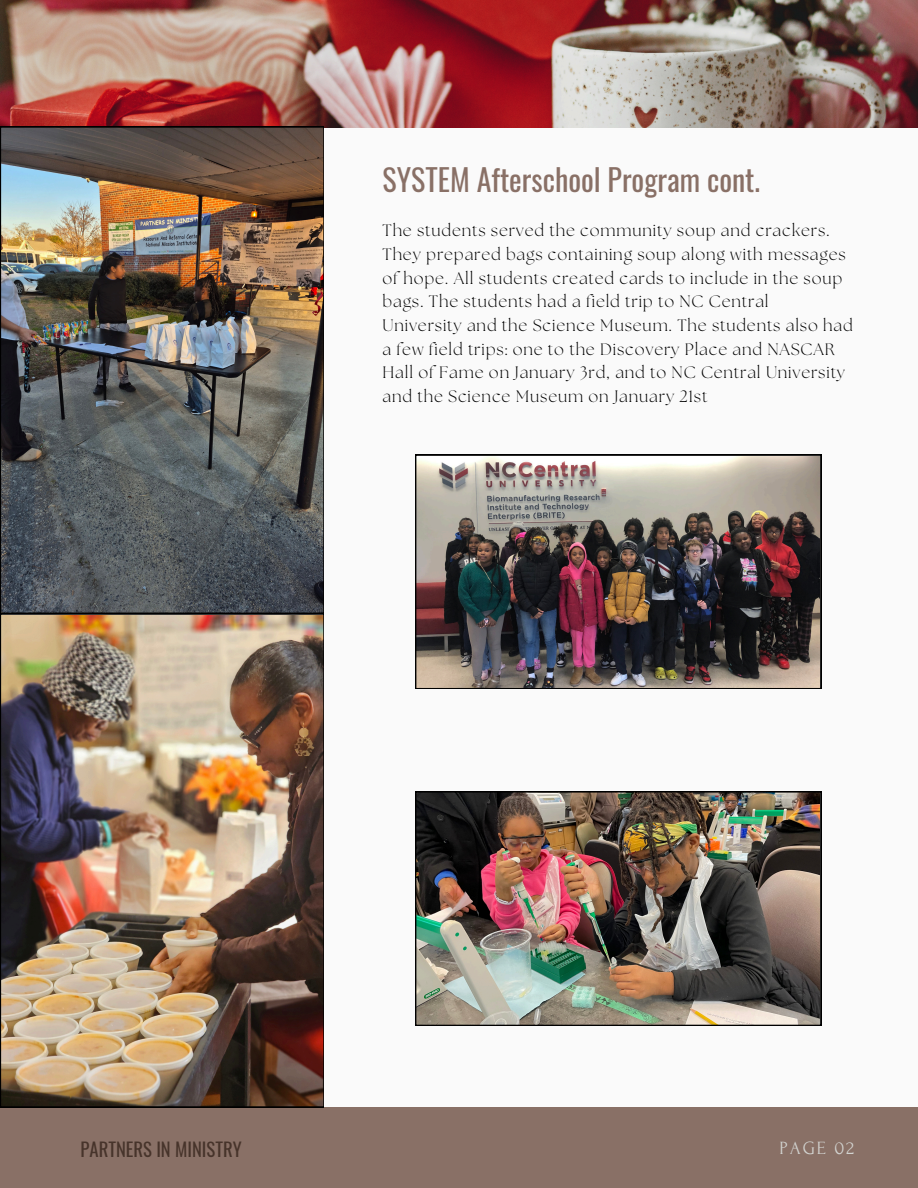
<style>
.page{position:relative;width:918px;height:1188px;background:#fafafa}
.page>*{position:absolute;margin:0;border:0;box-sizing:border-box;transform-origin:0 0}
.t1{font:30px "Oswald";color:#897066}
.t2{font:18.6px "Oswald";color:#47342b}
.t3{font:18.6px "Forum";letter-spacing:.1em;color:#d2d3d0}
.t4{font:300 16.5px/23.7px "The Seasons";letter-spacing:.05em;color:#000}
</style>
<div class="page">
<div style="left:0;top:1107px;width:918px;height:81px;background:#897066"></div>
<img style="left:0;top:614px;width:324px;height:493px">
<img style="left:0;top:0;width:918px;height:127px">
<img style="left:415px;top:791px;width:406px;height:234px">
<img style="left:415px;top:455px;width:406px;height:234px">
<img style="left:0;top:127px;width:324px;height:487px">
<p class="t1" style="left:383px;top:156px;width:379px">SYSTEM Afterschool Program cont.</p>
<h1 class="t4" style="left:383px;top:220px;width:472px">The students served the community soup and crackers.<br>They prepared bags containing soup along with messages of hope. All students created cards to include in the soup bags. The students had a field trip to NC Central<br>University and the Science Museum. The students also had a few field trips: one to the Discovery Place and NASCAR Hall of Fame on January 3rd, and to NC Central University and the Science Museum on January 21st</h1>
<p class="t2" style="left:81px;top:1135px;width:163px">PARTNERS IN MINISTRY</p>
<p class="t3" style="left:780px;top:1138px;width:76px">PAGE 02</p>
</div>
